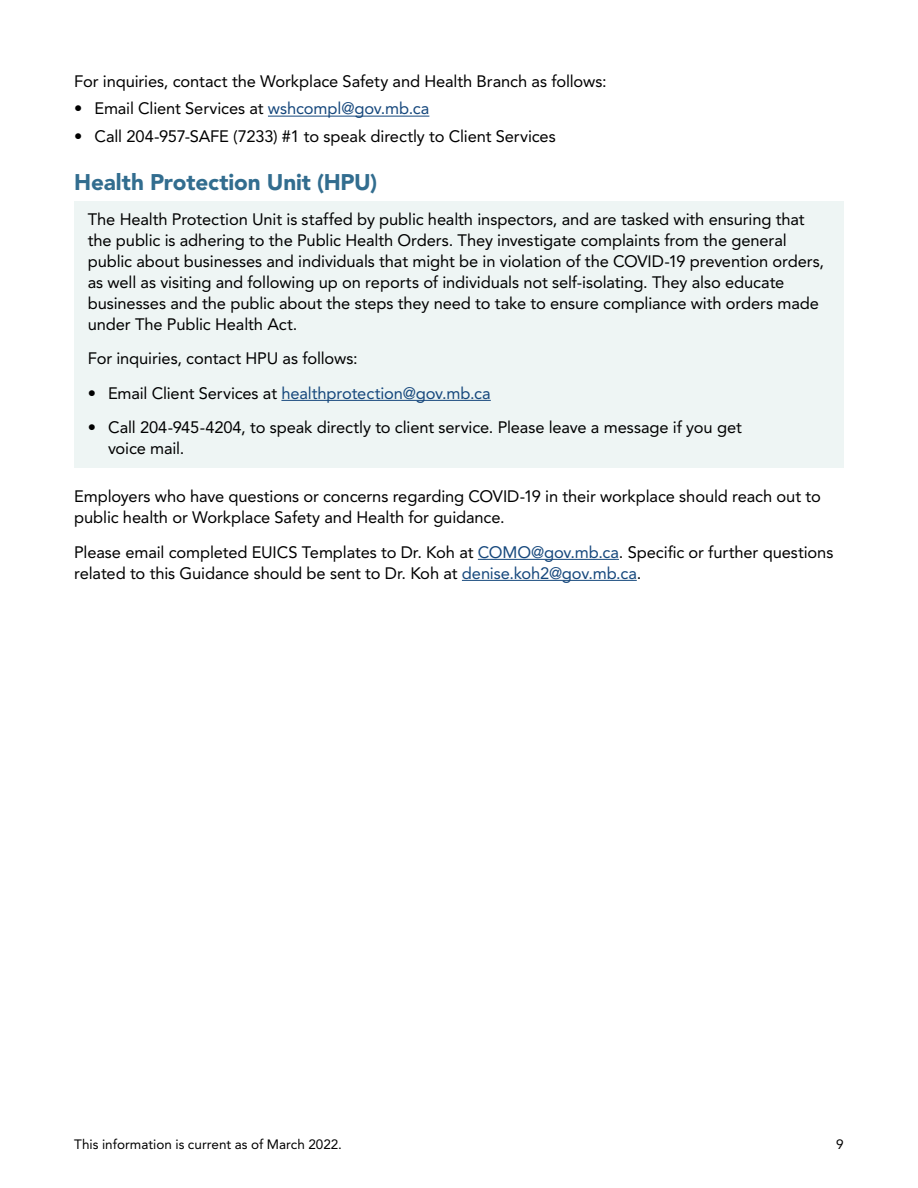
<style>
.page{position:relative;width:918px;height:1188px;background:#fff}
.page>*{position:absolute;margin:0;border:0;box-sizing:border-box;transform-origin:0 0}
.Intro_Text{font:900 22.5px "Avenir LT Std";letter-spacing:-.01em;color:#326d8f}
.Intro_Text-2{font:16.5px/21px "Avenir LT Std";letter-spacing:-.005em;color:#000}
.Intro_Text-3{font:16.5px "Avenir LT Std";letter-spacing:-.01em;color:#15477c}
.t1{font:13.5px "Avenir LT Std";color:#000}
.s1{color:#15477c}
.s2{color:#000}
</style>
<div class="page">
<div style="left:74px;top:201px;width:770px;height:267px;background:#eef5f4"></div>
<hr style="left:268px;top:116px;width:161px;height:1px;background:#15477c">
<hr style="left:281px;top:400px;width:210px;height:1px;background:#15477c">
<hr style="left:478px;top:559px;width:141px;height:1px;background:#15477c">
<hr style="left:462px;top:580px;width:175px;height:1px;background:#15477c">
<p class="Intro_Text-2" style="left:74px;top:71px;width:534px">For inquiries, contact the Workplace Safety and Health Branch as follows:</p>
<p class="Intro_Text-2" style="left:74px;top:98px;width:357px">• Email Client Services at <span class="s1">wshcompl@gov.mb.ca</span></p>
<p class="Intro_Text-2" style="left:74px;top:126px;width:483px">• Call 204-957-SAFE (7233) #1 to speak directly to Client Services</p>
<p class="Intro_Text" style="left:74px;top:169px;width:305px">Health Protection Unit (HPU)</p>
<p class="Intro_Text-2" style="left:88px;top:209px;width:738px">The Health Protection Unit is staffed by public health inspectors, and are tasked with ensuring that the public is adhering to the Public Health Orders. They investigate complaints from the general public about businesses and individuals that might be in violation of the COVID-19 prevention orders, as well as visiting and following up on reports of individuals not self-isolating. They also educate businesses and the public about the steps they need to take to ensure compliance with orders made under The Public Health Act.</p>
<p class="Intro_Text-2" style="left:88px;top:348px;width:271px">For inquiries, contact HPU as follows:</p>
<p class="Intro_Text-3" style="left:88px;top:383px;width:405px"><span class="s2">• Email Client Services at</span> healthprotection@gov.mb.ca</p>
<p class="Intro_Text-2" style="left:108px;top:417px;width:635px;text-indent:-20px">• Call 204-945-4204, to speak directly to client service. Please leave a message if you get voice mail.</p>
<p class="Intro_Text-2" style="left:74px;top:486px;width:748px">Employers who have questions or concerns regarding COVID-19 in their workplace should reach out to public health or Workplace Safety and Health for guidance.</p>
<p class="Intro_Text-2" style="left:74px;top:542px;width:761px">Please email completed EUICS Templates to Dr. Koh at <span class="s1">COMO@gov.mb.ca</span>. Specific or further questions related to this Guidance should be sent to Dr. Koh at <span class="s1">denise.koh2@gov.mb.ca</span>.</p>
<p class="t1" style="left:74px;top:1136px;width:269px">This information is current as of March 2022.</p>
<p class="t1" style="left:836px;top:1136px;width:9px">9</p>
</div>
